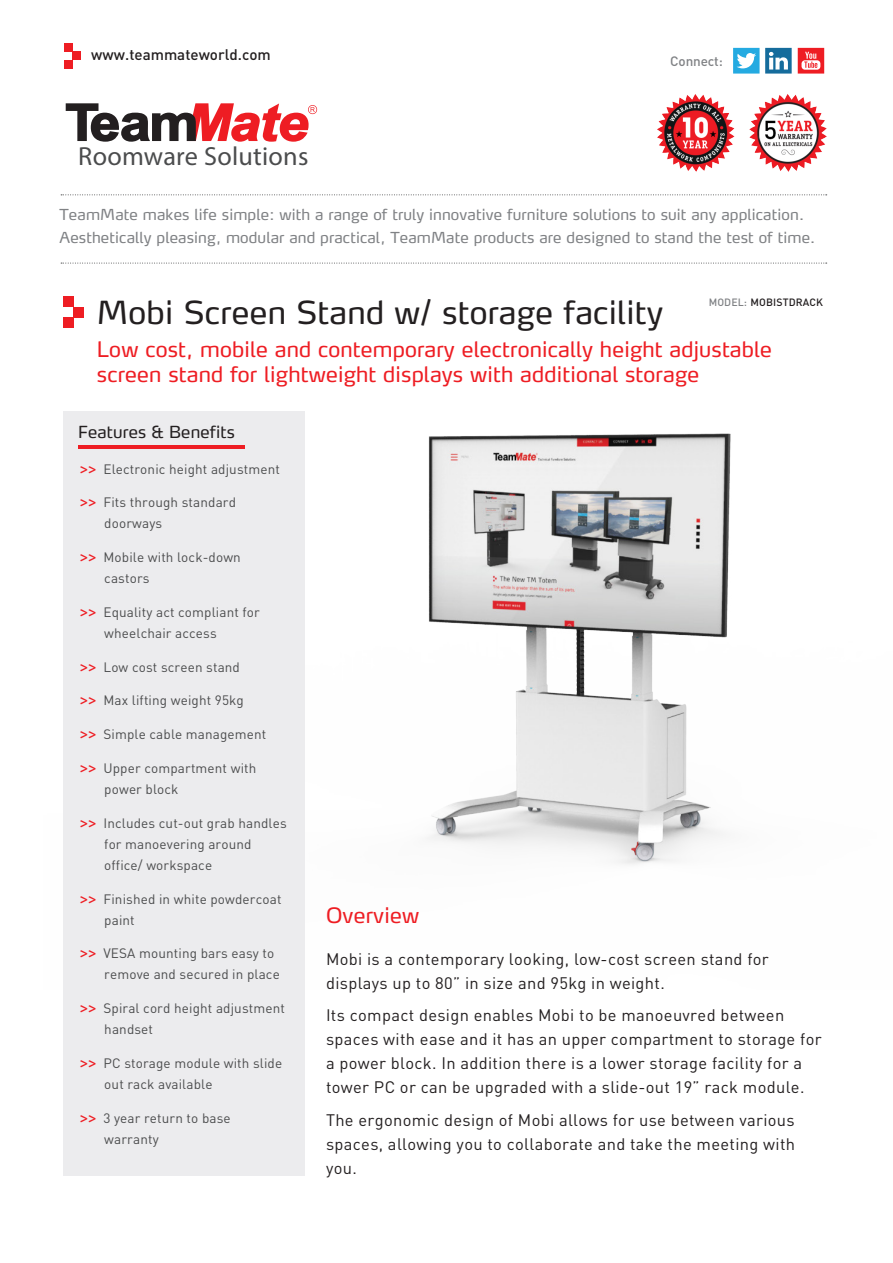
<style>
.page{position:relative;width:893px;height:1263px;background:#fff}
.page>*{position:absolute;margin:0;border:0;box-sizing:border-box;transform-origin:0 0}
.t1{font:31.5px "Max";letter-spacing:.01em;color:#231f20}
.t2{font:26.25px "Myriad Pro";letter-spacing:.01em;color:#4b4c4d}
.t3{font:21px/25.5px "Max";letter-spacing:.01em;color:#ee1d23}
.t4{font:16.5px/24px "DIN";letter-spacing:.02em;color:#231f20}
.t5{font:16.5px "Max";letter-spacing:.01em;color:#231f20}
.t6{font:500 15.15px "DIN";color:#231f20}
.t7{font:15px/22.5px "Max";letter-spacing:.01em;color:#808285}
.t8{font:13.5px/21px "DIN";letter-spacing:.01em;color:#4b4c4d}
.t9{font:500 13.5px "DIN";letter-spacing:-.01em;color:#808285}
.Model_Code{font:500 10.5px "DIN";letter-spacing:.01em;color:#231f20}
.s1{color:#808285}
.s2{font-family:"Max";font-weight:600;color:#ee1d23}
</style>
<div class="page">
<img style="left:427px;top:433px;width:304px;height:432px">
<div style="left:63px;top:411px;width:242px;height:765px;background:#ececee"></div>
<hr style="left:78px;top:445px;width:167px;height:3px;background:#ee1d23">
<div style="left:63px;top:297px;width:11px;height:10px;background:#ee1d23"></div>
<div style="left:74px;top:307px;width:10px;height:10px;background:#ee1d23"></div>
<div style="left:63px;top:317px;width:11px;height:10px;background:#ee1d23"></div>
<div style="left:64px;top:43px;width:8px;height:8px;background:#ee1d23"></div>
<div style="left:72px;top:51px;width:9px;height:9px;background:#ee1d23"></div>
<div style="left:64px;top:60px;width:8px;height:8px;background:#ee1d23"></div>
<svg style="left:66px;top:103px;width:251px;height:39px"></svg>
<svg style="left:733px;top:48px;width:59px;height:26px"></svg>
<svg style="left:798px;top:48px;width:26px;height:26px"></svg>
<img style="left:657px;top:94px;width:169px;height:78px">
<svg style="left:61px;top:263px;width:766px;height:1px"></svg>
<svg style="left:61px;top:194px;width:766px;height:1px"></svg>
<p class="t6" style="left:91px;top:45px;width:181px">www.teammateworld.com</p>
<p class="t2" style="left:78px;top:140px;width:232px">Roomware Solutions</p>
<p class="t9" style="left:670px;top:53px;width:54px">Connect:</p>
<p class="t7" style="left:60px;top:203px;width:757px">TeamMate makes life simple: with a range of truly innovative furniture solutions to suit any application.<br>Aesthetically pleasing, modular and practical, TeamMate products are designed to stand the test of time.</p>
<p class="Model_Code" style="left:709px;top:295px;width:116px"><span class="s1">MODEL:</span> MOBISTDRACK</p>
<p class="t1" style="left:97px;top:293px;width:568px">Mobi Screen Stand w/ storage facility</p>
<p class="t3" style="left:97px;top:336px;width:677px">Low cost, mobile and contemporary electronically height adjustable screen stand for lightweight displays with additional storage</p>
<p class="t5" style="left:78px;top:422px;width:158px">Features &amp; Benefits</p>
<p class="t8" style="left:80px;top:458px;width:202px"><span class="s2">&gt;&gt;</span> Electronic height adjustment</p>
<p class="t8" style="left:104px;top:492px;width:133px;text-indent:-24px"><span class="s2">&gt;&gt;</span> Fits through standard doorways</p>
<p class="t8" style="left:104px;top:546px;width:138px;text-indent:-24px"><span class="s2">&gt;&gt;</span> Mobile with lock-down castors</p>
<p class="t8" style="left:104px;top:601px;width:157px;text-indent:-24px"><span class="s2">&gt;&gt;</span> Equality act compliant for wheelchair access</p>
<p class="t8" style="left:80px;top:656px;width:162px"><span class="s2">&gt;&gt;</span> Low cost screen stand</p>
<p class="t8" style="left:80px;top:690px;width:166px"><span class="s2">&gt;&gt;</span> Max lifting weight 95kg</p>
<p class="t8" style="left:80px;top:724px;width:188px"><span class="s2">&gt;&gt;</span> Simple cable management</p>
<p class="t8" style="left:104px;top:757px;width:154px;text-indent:-24px"><span class="s2">&gt;&gt;</span> Upper compartment with power block</p>
<p class="t8" style="left:104px;top:812px;width:184px;text-indent:-24px"><span class="s2">&gt;&gt;</span> Includes cut-out grab handles for manoevering around office/ workspace</p>
<p class="t8" style="left:104px;top:888px;width:179px;text-indent:-24px"><span class="s2">&gt;&gt;</span> Finished in white powdercoat paint</p>
<p class="t8" style="left:104px;top:943px;width:177px;text-indent:-24px"><span class="s2">&gt;&gt;</span> VESA mounting bars easy to remove and secured in place</p>
<p class="t8" style="left:104px;top:997px;width:182px;text-indent:-24px"><span class="s2">&gt;&gt;</span> Spiral cord height adjustment handset</p>
<p class="t8" style="left:104px;top:1052px;width:179px;text-indent:-24px"><span class="s2">&gt;&gt;</span> PC storage module with slide out rack available</p>
<p class="t8" style="left:104px;top:1107px;width:128px;text-indent:-24px"><span class="s2">&gt;&gt;</span> 3 year return to base warranty</p>
<p class="t3" style="left:326px;top:903px;width:95px">Overview</p>
<p class="t4" style="left:326px;top:946px;width:444px">Mobi is a contemporary looking, low-cost screen stand for displays up to 80” in size and 95kg in weight.</p>
<p class="t4" style="left:326px;top:1003px;width:497px">Its compact design enables Mobi to be manoeuvred between spaces with ease and it has an upper compartment to storage for a power block. In addition there is a lower storage facility for a tower PC or can be upgraded with a slide-out 19” rack module.</p>
<p class="t4" style="left:326px;top:1107px;width:471px;text-align:justify">The ergonomic design of Mobi allows for use between various spaces, allowing you to collaborate and take the meeting with you.</p>
</div>
